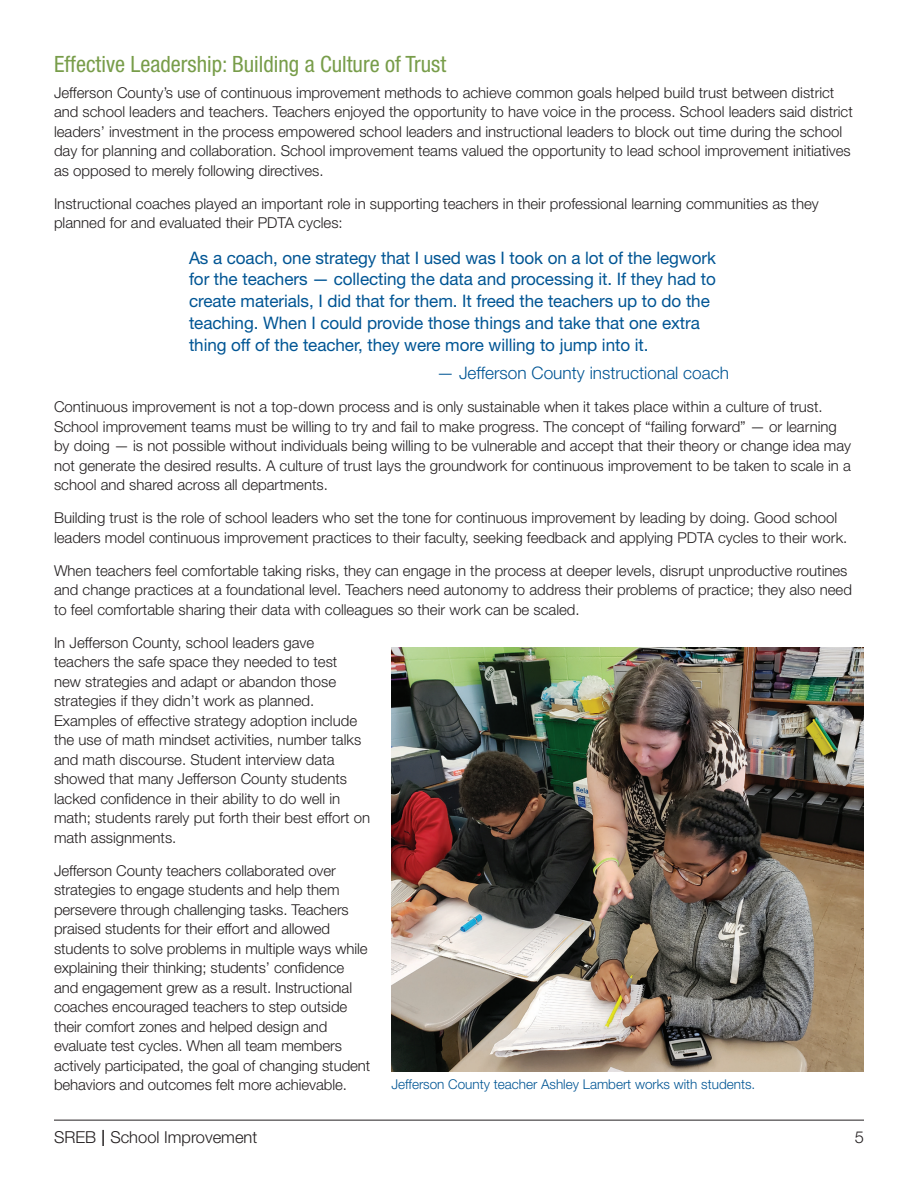
<style>
.page{position:relative;width:918px;height:1188px;background:#fff}
.page>*{position:absolute;margin:0;border:0;box-sizing:border-box;transform-origin:0 0}
.t1{font:condensed 22.5px "Helvetica Neue";color:#789d4a}
.t2{font:17.25px/21.8px "Helvetica Neue";letter-spacing:-.005em;color:#005594}
.t3{font:300 17.25px "Helvetica Neue";color:#005594}
.t4{font:300 16.5px "Helvetica Neue";color:#231f20}
.t5{font:300 15px/19.5px "Helvetica Neue";color:#231f20}
.t6{font:300 13.5px "Helvetica Neue";color:#005594}
.s1{font-size:22.5px}
</style>
<div class="page">
<hr style="left:54px;top:1120px;width:810px;height:1px;background:#231f20">
<img style="left:392px;top:647px;width:472px;height:425px">
<h1 class="t1" style="left:54px;top:51px;width:394px">Effective Leadership: Building a Culture of Trust</h1>
<p class="t5" style="left:54px;top:83px;width:800px">Jefferson County’s use of continuous improvement methods to achieve common goals helped build trust between district and school leaders and teachers. Teachers enjoyed the opportunity to have voice in the process. School leaders said district leaders’ investment in the process empowered school leaders and instructional leaders to block out time during the school day for planning and collaboration. School improvement teams valued the opportunity to lead school improvement initiatives as opposed to merely following directives.</p>
<p class="t5" style="left:54px;top:194px;width:766px">Instructional coaches played an important role in supporting teachers in their professional learning communities as they planned for and evaluated their PDTA cycles:</p>
<p class="t2" style="left:189px;top:246px;width:528px">As a coach, one strategy that I used was I took on a lot of the legwork for the teachers — collecting the data and processing it. If they had to create materials, I did that for them. It freed the teachers up to do the teaching. When I could provide those things and take that one extra thing off of the teacher, they were more willing to jump into it.</p>
<p class="t3" style="left:437px;top:363px;width:294px">— Jefferson County instructional coach</p>
<p class="t5" style="left:54px;top:397px;width:799px">Continuous improvement is not a top-down process and is only sustainable when it takes place within a culture of trust.<br>School improvement teams must be willing to try and fail to make progress. The concept of “failing forward” — or learning by doing — is not possible without individuals being willing to be vulnerable and accept that their theory or change idea may not generate the desired results. A culture of trust lays the groundwork for continuous improvement to be taken to scale in a school and shared across all departments.</p>
<p class="t5" style="left:54px;top:508px;width:795px">Building trust is the role of school leaders who set the tone for continuous improvement by leading by doing. Good school leaders model continuous improvement practices to their faculty, seeking feedback and applying PDTA cycles to their work.</p>
<p class="t5" style="left:54px;top:560px;width:800px">When teachers feel comfortable taking risks, they can engage in the process at deeper levels, disrupt unproductive routines and change practices at a foundational level. Teachers need autonomy to address their problems of practice; they also need to feel comfortable sharing their data with colleagues so their work can be scaled.</p>
<p class="t5" style="left:54px;top:632px;width:318px">In Jefferson County, school leaders gave teachers the safe space they needed to test<br>new strategies and adapt or abandon those strategies if they didn’t work as planned.<br>Examples of effective strategy adoption include the use of math mindset activities, number talks and math discourse. Student interview data showed that many Jefferson County students lacked confidence in their ability to do well in math; students rarely put forth their best effort on math assignments.</p>
<p class="t5" style="left:54px;top:860px;width:318px">Jefferson County teachers collaborated over strategies to engage students and help them persevere through challenging tasks. Teachers praised students for their effort and allowed students to solve problems in multiple ways while explaining their thinking; students’ confidence and engagement grew as a result. Instructional coaches encouraged teachers to step outside their comfort zones and helped design and evaluate test cycles. When all team members actively participated, the goal of changing student behaviors and outcomes felt more achievable.</p>
<p class="t6" style="left:392px;top:1076px;width:365px">Jefferson County teacher Ashley Lambert works with students.</p>
<p class="t4" style="left:54px;top:1127px;width:205px">SREB <span class="s1">I</span> School Improvement</p>
<p class="t4" style="left:855px;top:1127px;width:11px">5</p>
</div>
